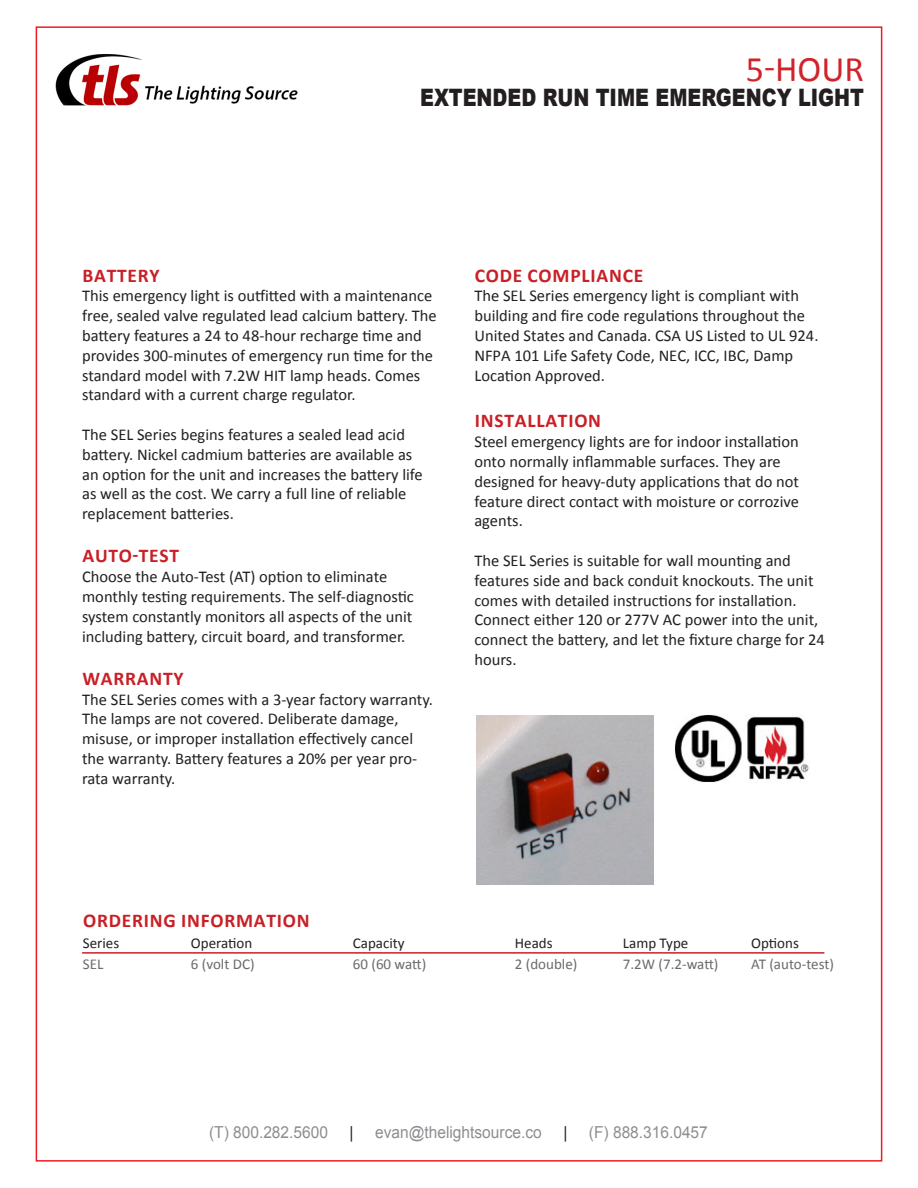
<style>
.page{position:relative;width:918px;height:1188px;background:#fff}
.page>*{position:absolute;margin:0;border:0;box-sizing:border-box;transform-origin:0 0}
.Series{font:36px "Calibri";color:#d1232a}
.Description{font:900 24px "Arial";color:#231f20;scale:.8 1}
.Paragrah_Header{font:700 19.5px "Calibri";letter-spacing:.04em;color:#c82026}
.Paragrah_Header-2{font:16.5px/19.8px "Calibri";color:#231f20}
.t1{font:16.5px "Arial";color:#8c8e91;scale:.94 1}
.t2{font:16.5px "Arial";color:#231f20;scale:.94 1}
.Order_Info{font:15px "Calibri";color:#696a6d}
.Order_Info-2{font:15px "Calibri";color:#231f20}
</style>
<div class="page">
<img style="left:55px;top:54px;width:243px;height:52px">
<img style="left:477px;top:715px;width:176px;height:169px">
<img style="left:675px;top:715px;width:134px;height:67px">
<hr style="left:82px;top:952px;width:742px;height:2px;background:#c82026">
<p class="Series" style="left:746px;top:47px;width:120px">5-HOUR</p>
<p class="Description" style="left:420px;top:80px;width:557px">EXTENDED RUN TIME EMERGENCY LIGHT</p>
<p class="Paragrah_Header" style="left:83px;top:263px;width:79px">BATTERY</p>
<p class="Paragrah_Header-2" style="left:82px;top:285px;width:356px">This emergency light is outfitted with a maintenance free, sealed valve regulated lead calcium battery. The battery features a 24 to 48-hour recharge time and provides 300-minutes of emergency run time for the standard model with 7.2W HIT lamp heads. Comes standard with a current charge regulator.</p>
<p class="Paragrah_Header-2" style="left:82px;top:424px;width:342px">The SEL Series begins features a sealed lead acid battery. Nickel cadmium batteries are available as an option for the unit and increases the battery life as well as the cost. We carry a full line of reliable replacement batteries.</p>
<p class="Paragrah_Header" style="left:83px;top:544px;width:98px">AUTO-TEST</p>
<p class="Paragrah_Header-2" style="left:82px;top:566px;width:333px">Choose the Auto-Test (AT) option to eliminate monthly testing requirements. The self-diagnostic system constantly monitors all aspects of the unit including battery, circuit board, and transformer.</p>
<p class="Paragrah_Header" style="left:83px;top:666px;width:103px">WARRANTY</p>
<p class="Paragrah_Header-2" style="left:82px;top:688px;width:352px">The SEL Series comes with a 3-year factory warranty.<br>The lamps are not covered. Deliberate damage, misuse, or improper installation effectively cancel the warranty. Battery features a 20% per year pro&shy;rata warranty.</p>
<p class="Paragrah_Header" style="left:475px;top:263px;width:170px">CODE COMPLIANCE</p>
<p class="Paragrah_Header-2" style="left:474px;top:285px;width:346px">The SEL Series emergency light is compliant with building and fire code regulations throughout the United States and Canada. CSA US Listed to UL 924.<br>NFPA 101 Life Safety Code, NEC, ICC, IBC, Damp Location Approved.</p>
<p class="Paragrah_Header" style="left:475px;top:409px;width:128px">INSTALLATION</p>
<p class="Paragrah_Header-2" style="left:474px;top:431px;width:326px">Steel emergency lights are for indoor installation onto normally inflammable surfaces. They are designed for heavy-duty applications that do not feature direct contact with moisture or corrozive agents.</p>
<p class="Paragrah_Header-2" style="left:474px;top:550px;width:352px">The SEL Series is suitable for wall mounting and features side and back conduit knockouts. The unit comes with detailed instructions for installation.<br>Connect either 120 or 277V AC power into the unit, connect the battery, and let the fixture charge for 24 hours.</p>
<p class="Paragrah_Header" style="left:83px;top:908px;width:228px">ORDERING INFORMATION</p>
<p class="Order_Info-2" style="left:83px;top:933px;width:38px">Series</p>
<p class="Order_Info-2" style="left:191px;top:933px;width:63px">Operation</p>
<p class="Order_Info-2" style="left:353px;top:933px;width:53px">Capacity</p>
<p class="Order_Info-2" style="left:515px;top:933px;width:39px">Heads</p>
<p class="Order_Info-2" style="left:623px;top:933px;width:67px">Lamp Type</p>
<p class="Order_Info-2" style="left:751px;top:933px;width:49px">Options</p>
<p class="Order_Info" style="left:83px;top:954px;width:22px">SEL</p>
<p class="Order_Info" style="left:191px;top:954px;width:65px">6 (volt DC)</p>
<p class="Order_Info" style="left:353px;top:954px;width:75px">60 (60 watt)</p>
<p class="Order_Info" style="left:515px;top:954px;width:64px">2 (double)</p>
<p class="Order_Info" style="left:623px;top:954px;width:97px">7.2W (7.2-watt)</p>
<p class="Order_Info" style="left:751px;top:954px;width:84px">AT (auto-test)</p>
<p class="t1" style="left:209px;top:1121px;width:128px">(T) 800.282.5600</p>
<p class="t2" style="left:350px;top:1121px;width:6px">|</p>
<p class="t1" style="left:375px;top:1121px;width:179px">evan@thelightsource.co</p>
<p class="t2" style="left:563px;top:1121px;width:6px">|</p>
<p class="t1" style="left:589px;top:1121px;width:128px">(F) 888.316.0457</p>
</div>
